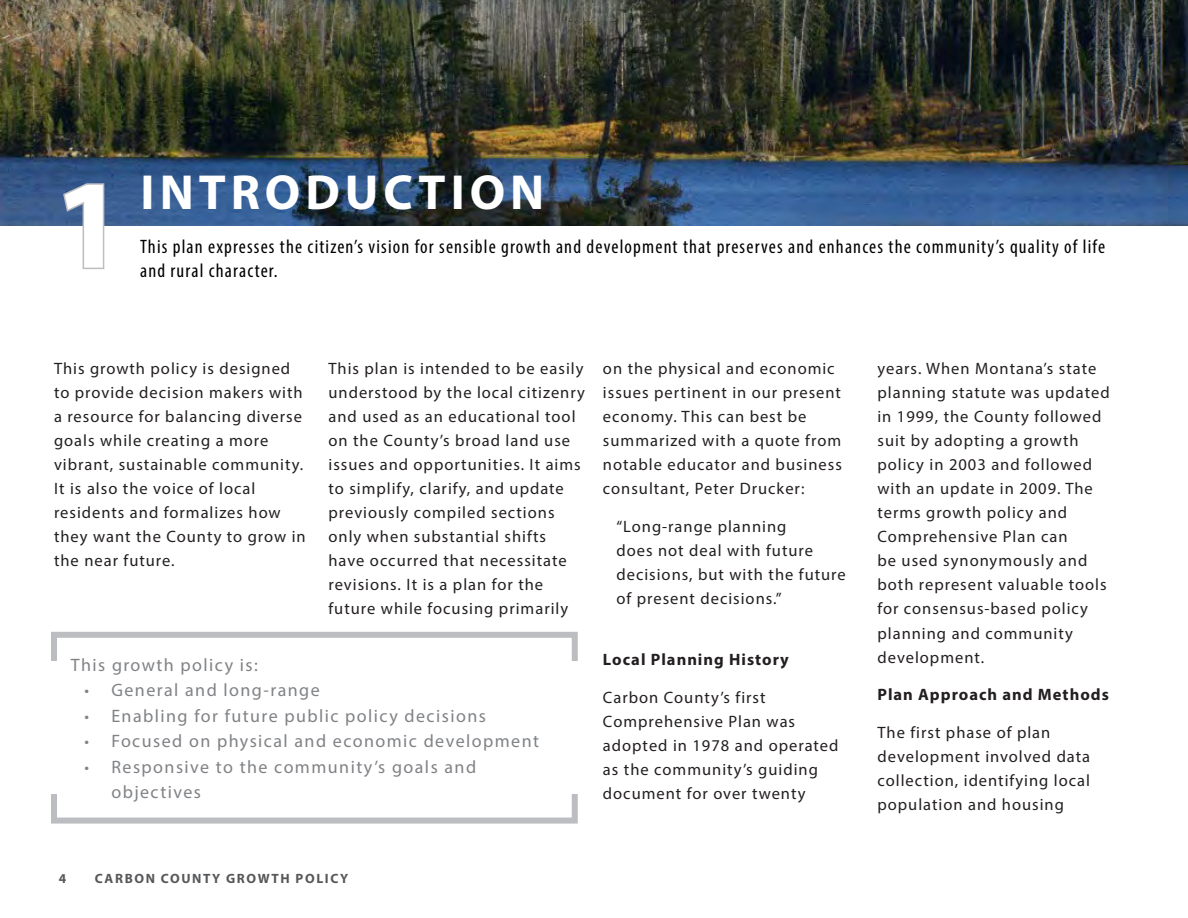
<style>
.page{position:relative;width:1188px;height:918px;background:#fff}
.page>*{position:absolute;margin:0;border:0;box-sizing:border-box;transform-origin:0 0}
.t1{font:700 127.5px "Myriad Pro";color:#fff}
.t2{font:700 49.5px "Myriad Pro";letter-spacing:.1em;color:#fff}
.t3{font:condensed 19.5px/23.4px "Myriad Pro";letter-spacing:.06em;color:#000}
.t4{font:18px/25.5px "Myriad Pro";letter-spacing:.08em;color:#808285}
.t5{font:16.5px/24px "Myriad Pro";letter-spacing:.06em;color:#231f20}
.t6{font:700 16.5px "Myriad Pro";letter-spacing:.06em;color:#231f20}
.t7{font:700 13.5px "Myriad Pro";letter-spacing:.12em;color:#57585a}
.s1{font-stretch:condensed}
</style>
<div class="page">
<img style="left:0;top:0;width:1188px;height:226px">
<div style="left:51px;top:632px;width:527px;height:192px;border:6px solid #bcbdc0"></div>
<svg style="left:61px;top:182px;width:45px;height:87px"></svg>
<div style="left:45px;top:661px;width:17px;height:133px;background:#fff"></div>
<div style="left:568px;top:661px;width:17px;height:133px;background:#fff"></div>
<h1 class="t1" style="left:54px;top:142px;width:72px">1</h1>
<h2 class="t2" style="left:141px;top:160px;width:405px">introduction</h2>
<p class="t3" style="left:140px;top:235px;width:966px">This plan expresses the citizen’s vision for sensible growth and development that preserves and enhances the community’s quality of life and rural character.</p>
<p class="t5" style="left:54px;top:356px;width:253px">This growth policy is designed to provide decision makers with a resource for balancing diverse goals while creating a more vibrant, sustainable community.<br>It is also the voice of local residents and formalizes how they want the County to grow in the near future.</p>
<p class="t5" style="left:328px;top:356px;width:258px">This plan is intended to be easily understood by the local citizenry and used as an educational tool on the County’s broad land use issues and opportunities. It aims to simplify, clarify, and update previously compiled sections only when substantial shifts have occurred that necessitate revisions. It is a plan for the future while focusing primarily</p>
<p class="t5" style="left:603px;top:357px;width:240px">on the physical and economic issues pertinent in our present economy. This can best be summarized with a quote from notable educator and business consultant, Peter Drucker:</p>
<p class="t5" style="left:616px;top:514px;width:231px">“Long-range planning<br>does not deal with future decisions, but with the future of present decisions.”</p>
<p class="t4" style="left:71px;top:652px;width:188px">This growth policy is:</p>
<p class="t4" style="left:84px;top:677px;width:237px"><span class="s1">•</span> General and long-range</p>
<p class="t4" style="left:84px;top:703px;width:403px"><span class="s1">•</span> Enabling for future public policy decisions</p>
<p class="t4" style="left:84px;top:728px;width:456px"><span class="s1">•</span> Focused on physical and economic development</p>
<p class="t4" style="left:111px;top:754px;width:366px;text-indent:-27px"><span class="s1">•</span> Responsive to the community’s goals and objectives</p>
<p class="t7" style="left:59px;top:870px;width:9px">4</p>
<p class="t7" style="left:95px;top:870px;width:255px">Carbon County Growth Policy</p>
<p class="t6" style="left:603px;top:649px;width:187px">Local Planning History</p>
<p class="t5" style="left:603px;top:685px;width:237px">Carbon County’s first<br>Comprehensive Plan was adopted in 1978 and operated as the community’s guiding document for over twenty</p>
<p class="t5" style="left:877px;top:357px;width:234px">years. When Montana’s state planning statute was updated in 1999, the County followed suit by adopting a growth policy in 2003 and followed with an update in 2009. The terms growth policy and<br>Comprehensive Plan can<br>be used synonymously and both represent valuable tools for consensus-based policy planning and community development.</p>
<p class="t6" style="left:877px;top:684px;width:233px">Plan Approach and Methods</p>
<p class="t5" style="left:877px;top:720px;width:214px">The first phase of plan development involved data collection, identifying local population and housing</p>
</div>
